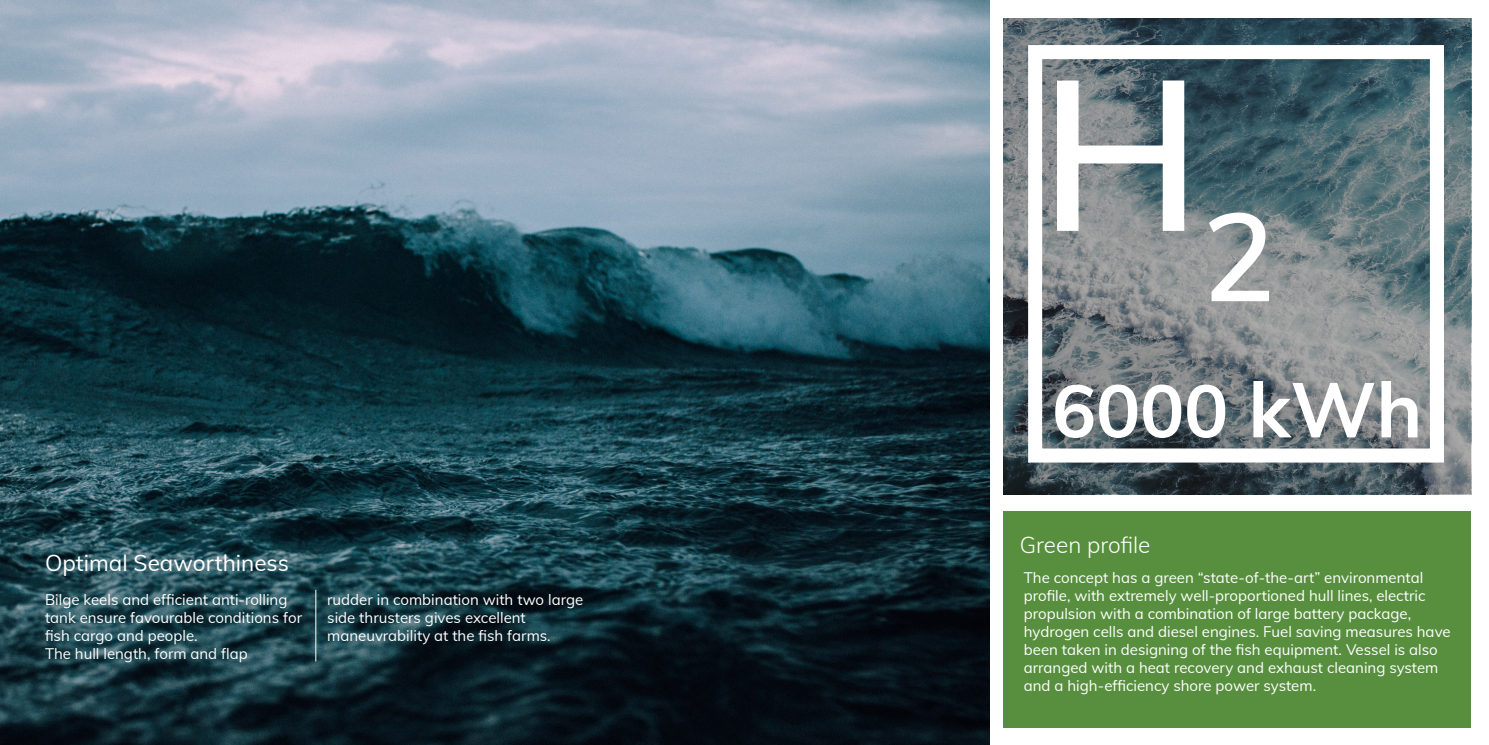
<style>
.page{position:relative;width:1489px;height:745px;background:#fff}
.page>*{position:absolute;margin:0;border:0;box-sizing:border-box;transform-origin:0 0}
.t1{font:211px "Mulish";color:#fff}
.t2{font:73.38px "Mulish";color:#fff}
.t3{font:22.5px "Mulish";color:#fff}
.t4{font:15px/18px "Mulish";color:#fff}
.s1{font-size:76.5px}
</style>
<div class="page">
<svg style="left:1003px;top:19px;width:467px;height:475px;background:#657378"></svg>
<img style="left:0;top:0;width:989px;height:744px">
<div style="left:1003px;top:510px;width:467px;height:217px;background:#588f3f"></div>
<hr style="left:315px;top:589px;width:1px;height:72px;background:#fff">
<div style="left:1028px;top:45px;width:415px;height:417px;border:14px solid #fff"></div>
<p class="t3" style="left:45px;top:545px;width:245px">Optimal Seaworthiness</p>
<p class="t4" style="left:45px;top:589px;width:258px">Bilge keels and efficient anti-rolling tank ensure favourable conditions for fish cargo and people.</p>
<p class="t4" style="left:45px;top:643px;width:204px">The hull length, form and flap</p>
<p class="t4" style="left:327px;top:589px;width:257px">rudder in combination with two large side thrusters gives excellent</p>
<p class="t4" style="left:327px;top:625px;width:225px">maneuvrability at the fish farms.</p>
<p class="t1" style="left:1039px;top:1px;width:238px">H<sub>2</sub></p>
<p class="t2" style="left:1052px;top:357px;width:372px">6000 <span class="s1">kWh</span></p>
<p class="t3" style="left:1019px;top:528px;width:132px">Green profile</p>
<p class="t4" style="left:1023px;top:568px;width:403px">The concept has a green “state-of-the-art” environmental profile, with extremely well-proportioned hull lines, electric propulsion with a combination of large battery package,</p>
<p class="t4" style="left:1023px;top:622px;width:428px">hydrogen cells and diesel engines. Fuel saving measures have been taken in designing of the fish equipment. Vessel is also arranged with a heat recovery and exhaust cleaning system and a high-efficiency shore power system.</p>
</div>
